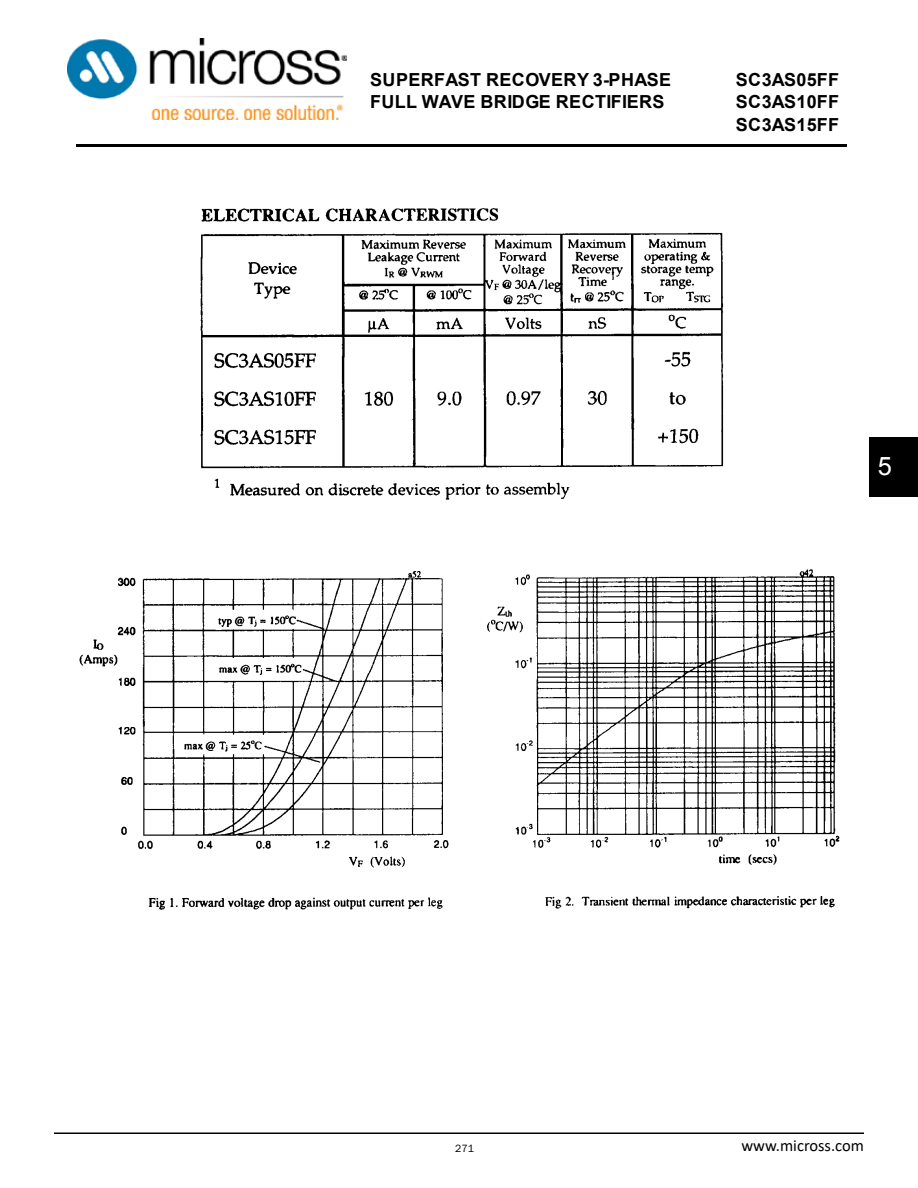
<style>
.page{position:relative;width:918px;height:1188px;background:#fff}
.page>*{position:absolute;margin:0;border:0;box-sizing:border-box;transform-origin:0 0}
.t1{font:25.5px "Arial";color:#fff}
.t2{font:700 18px/22.5px "Arial";letter-spacing:.02em;color:#000}
.t3{font:16.5px "Calibri";color:#000}
.t4{font:10.5px "Arial";color:#000}
.t5{font:10.5px "Franklin Gothic IT Cby BT";color:#000}
</style>
<div class="page">
<hr style="left:54px;top:1133px;width:810px;height:1px;background:#000">
<hr style="left:77px;top:144px;width:770px;height:3px;background:#000">
<img style="left:79px;top:208px;width:761px;height:702px">
<div style="left:870px;top:437px;width:48px;height:60px;background:#000"></div>
<img style="left:68px;top:39px;width:279px;height:80px">
<p class="t2" style="left:370px;top:69px;width:303px">SUPERFAST RECOVERY 3-PHASE<br>FULL WAVE BRIDGE RECTIFIERS</p>
<p class="t2" style="left:736px;top:69px;width:105px;text-align:justify">SC3AS05FF SC3AS10FF SC3AS15FF</p>
<h1 class="t1" style="left:878px;top:449px;width:16px">5</h1>
<p class="t3" style="left:741px;top:1134px;width:124px">www.micross.com</p>
<p class="t5" style="left:455px;top:1142px;width:20px">271</p>
<p class="t4" style="left:776px;top:1141px;width:89px">www.semtech.com</p>
</div>
